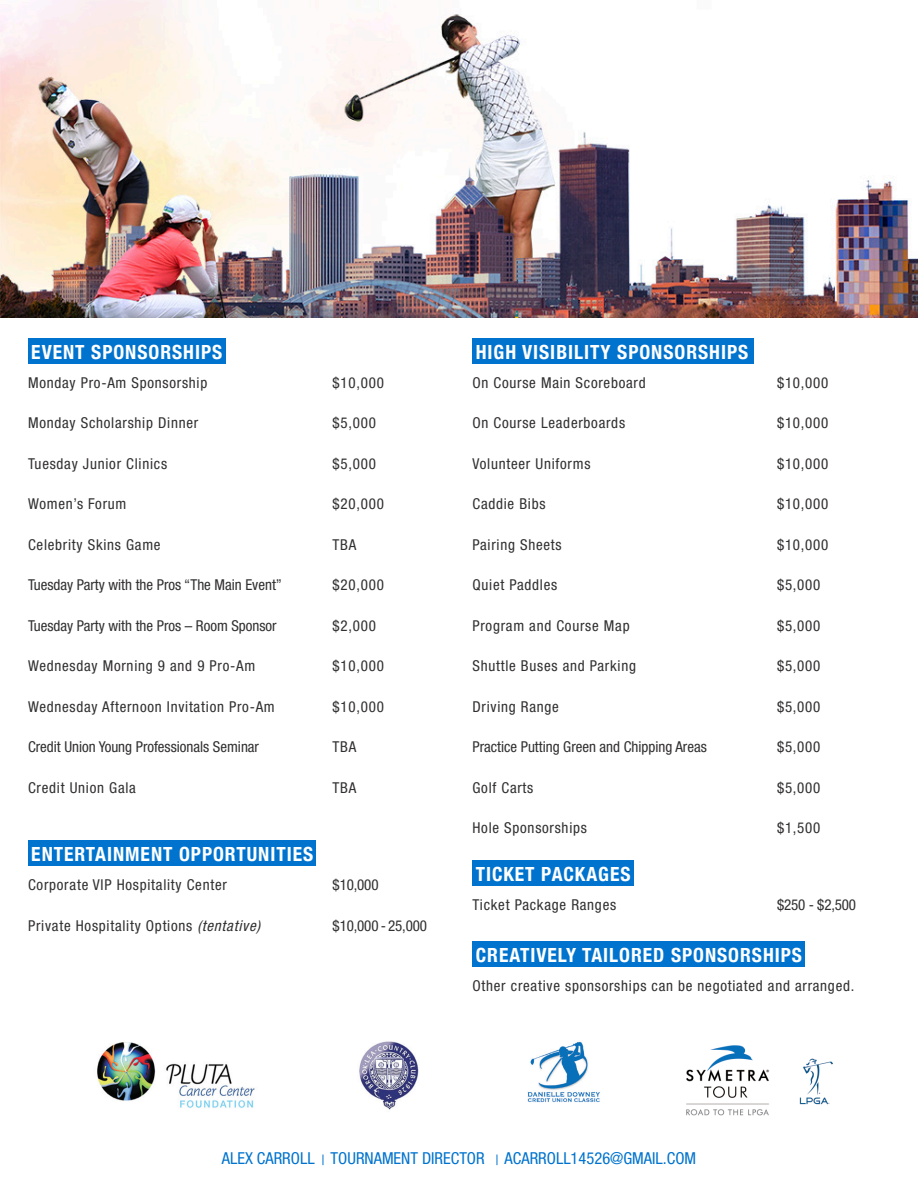
<style>
.page{position:relative;width:918px;height:1188px;background:#fff}
.page>*{position:absolute;margin:0;border:0;box-sizing:border-box;transform-origin:0 0}
.t1{font:700 condensed 19.5px "Helvetica Neue";letter-spacing:.05em;color:#fff}
.t2{font:italic condensed 16.5px "Helvetica Neue 57";color:#0073ce}
.t3{font:italic condensed 15px "Helvetica Neue 57";letter-spacing:.05em;color:#312f30}
.t4{font:italic condensed 15px "Helvetica Neue 57";color:#312f30}
.t5{font:italic condensed 15px "Helvetica Neue 57";letter-spacing:-.01em;color:#312f30}
</style>
<div class="page">
<div style="left:28px;top:338px;width:198px;height:26px;background:#0073ce"></div>
<div style="left:28px;top:840px;width:287px;height:26px;background:#0073ce"></div>
<img style="left:0;top:0;width:918px;height:318px">
<div style="left:472px;top:338px;width:282px;height:26px;background:#0073ce"></div>
<div style="left:472px;top:860px;width:162px;height:26px;background:#0073ce"></div>
<div style="left:472px;top:941px;width:333px;height:26px;background:#0073ce"></div>
<img style="left:97px;top:1042px;width:158px;height:66px">
<img style="left:686px;top:1045px;width:147px;height:71px">
<img style="left:359px;top:1041px;width:60px;height:69px">
<img style="left:527px;top:1041px;width:73px;height:62px">
<p class="t1" style="left:31px;top:336px;width:193px">EVENT SPONSORSHIPS</p>
<p class="t3" style="left:28px;top:374px;width:181px">Monday Pro-Am Sponsorship</p>
<p class="t3" style="left:333px;top:374px;width:53px">$10,000</p>
<p class="t3" style="left:28px;top:414px;width:172px">Monday Scholarship Dinner</p>
<p class="t3" style="left:333px;top:414px;width:45px">$5,000</p>
<p class="t3" style="left:28px;top:455px;width:141px">Tuesday Junior Clinics</p>
<p class="t3" style="left:333px;top:455px;width:45px">$5,000</p>
<p class="t3" style="left:28px;top:495px;width:100px">Women’s Forum</p>
<p class="t3" style="left:333px;top:495px;width:53px">$20,000</p>
<p class="t3" style="left:28px;top:536px;width:134px">Celebrity Skins Game</p>
<p class="t3" style="left:333px;top:536px;width:25px">TBA</p>
<p class="t4" style="left:28px;top:576px;width:255px">Tuesday Party with the Pros “The Main Event”</p>
<p class="t3" style="left:333px;top:576px;width:53px">$20,000</p>
<p class="t4" style="left:28px;top:617px;width:250px">Tuesday Party with the Pros – Room Sponsor</p>
<p class="t3" style="left:333px;top:617px;width:45px">$2,000</p>
<p class="t3" style="left:28px;top:657px;width:229px">Wednesday Morning 9 and 9 Pro-Am</p>
<p class="t3" style="left:333px;top:657px;width:53px">$10,000</p>
<p class="t3" style="left:28px;top:698px;width:248px">Wednesday Afternoon Invitation Pro-Am</p>
<p class="t3" style="left:333px;top:698px;width:53px">$10,000</p>
<p class="t4" style="left:28px;top:738px;width:232px">Credit Union Young Professionals Seminar</p>
<p class="t3" style="left:333px;top:738px;width:25px">TBA</p>
<p class="t3" style="left:28px;top:779px;width:109px">Credit Union Gala</p>
<p class="t3" style="left:333px;top:779px;width:25px">TBA</p>
<p class="t1" style="left:31px;top:838px;width:283px">ENTERTAINMENT OPPORTUNITIES</p>
<p class="t3" style="left:28px;top:876px;width:200px">Corporate VIP Hospitality Center</p>
<p class="t3" style="left:333px;top:876px;width:47px">$10,000</p>
<p class="t3" style="left:28px;top:917px;width:237px">Private Hospitality Options (tentative)</p>
<p class="t5" style="left:333px;top:917px;width:96px">$10,000 - 25,000</p>
<p class="t1" style="left:476px;top:336px;width:274px">HIGH VISIBILITY SPONSORSHIPS</p>
<p class="t3" style="left:472px;top:374px;width:175px">On Course Main Scoreboard</p>
<p class="t3" style="left:777px;top:374px;width:53px">$10,000</p>
<p class="t3" style="left:472px;top:414px;width:154px">On Course Leaderboards</p>
<p class="t3" style="left:777px;top:414px;width:53px">$10,000</p>
<p class="t3" style="left:472px;top:455px;width:119px">Volunteer Uniforms</p>
<p class="t3" style="left:777px;top:455px;width:53px">$10,000</p>
<p class="t3" style="left:472px;top:495px;width:75px">Caddie Bibs</p>
<p class="t3" style="left:777px;top:495px;width:53px">$10,000</p>
<p class="t3" style="left:472px;top:536px;width:91px">Pairing Sheets</p>
<p class="t3" style="left:777px;top:536px;width:53px">$10,000</p>
<p class="t3" style="left:472px;top:576px;width:86px">Quiet Paddles</p>
<p class="t3" style="left:777px;top:576px;width:45px">$5,000</p>
<p class="t3" style="left:472px;top:617px;width:159px">Program and Course Map</p>
<p class="t3" style="left:777px;top:617px;width:45px">$5,000</p>
<p class="t3" style="left:472px;top:657px;width:165px">Shuttle Buses and Parking</p>
<p class="t3" style="left:777px;top:657px;width:45px">$5,000</p>
<p class="t3" style="left:472px;top:698px;width:88px">Driving Range</p>
<p class="t3" style="left:777px;top:698px;width:45px">$5,000</p>
<p class="t4" style="left:472px;top:738px;width:236px">Practice Putting Green and Chipping Areas</p>
<p class="t3" style="left:777px;top:738px;width:45px">$5,000</p>
<p class="t3" style="left:472px;top:779px;width:62px">Golf Carts</p>
<p class="t3" style="left:777px;top:779px;width:45px">$5,000</p>
<p class="t3" style="left:472px;top:819px;width:116px">Hole Sponsorships</p>
<p class="t3" style="left:777px;top:819px;width:45px">$1,500</p>
<p class="t1" style="left:476px;top:858px;width:156px">TICKET PACKAGES</p>
<p class="t3" style="left:472px;top:896px;width:145px">Ticket Package Ranges</p>
<p class="t3" style="left:777px;top:896px;width:81px">$250 - $2,500</p>
<p class="t1" style="left:476px;top:938px;width:328px">CREATIVELY TAILORED SPONSORSHIPS</p>
<p class="t3" style="left:472px;top:977px;width:383px">Other creative sponsorships can be negotiated and arranged.</p>
<p class="t2" style="left:222px;top:1149px;width:476px">ALEX CARROLL TOURNAMENT DIRECTOR ACARROLL14526@GMAIL.COM</p>
</div>
